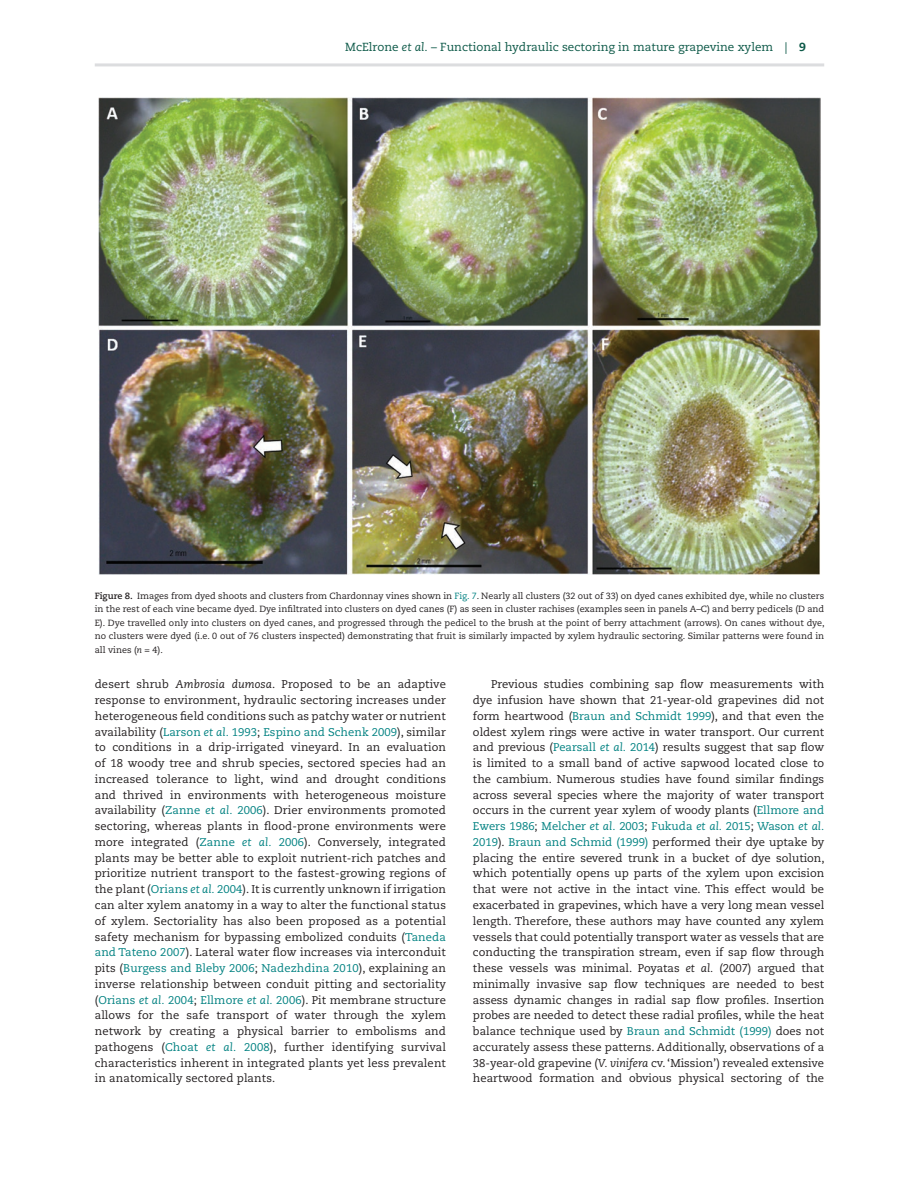
<style>
.page{position:relative;width:919px;height:1187px;background:#fff}
.page>*{position:absolute;margin:0;border:0;box-sizing:border-box;transform-origin:0 0}
.t1{font:11.7px "Caecilia LT Std";color:#0d5948}
.t2{font:11.25px/15.8px "Caecilia LT Std";color:#231f20;text-align:justify}
.t3{font:9px/13.5px "Caecilia LT Std";color:#231f20;text-align:justify}
.s1{font-style:italic}
.s2{font-weight:800}
.s3{font-weight:700}
.s4{color:#008181}
.s5{font-style:italic;color:#008181}
</style>
<div class="page">
<hr style="left:95px;top:63px;width:729px;height:3px;background:#dcdddf">
<img style="left:98px;top:98px;width:722px;height:476px">
<p class="t1" style="left:345px;top:41px;width:462px">McElrone <span class="s1">et al.</span> – Functional hydraulic sectoring in mature grapevine xylem | <span class="s2">9</span></p>
<p class="t3" style="left:95px;top:589px;width:731px"><span class="s3">Figure 8.</span> Images from dyed shoots and clusters from Chardonnay vines shown in <span class="s4">Fig. 7</span>. Nearly all clusters (32 out of 33) on dyed canes exhibited dye, while no clusters in the rest of each vine became dyed. Dye infiltrated into clusters on dyed canes (F) as seen in cluster rachises (examples seen in panels A–C) and berry pedicels (D and E). Dye travelled only into clusters on dyed canes, and progressed through the pedicel to the brush at the point of berry attachment (arrows). On canes without dye, no clusters were dyed (i.e. 0 out of 76 clusters inspected) demonstrating that fruit is similarly impacted by xylem hydraulic sectoring. Similar patterns were found in all vines (<span class="s1">n</span> = 4).</p>
<p class="t2" style="left:95px;top:676px;width:353px">desert shrub <span class="s1">Ambrosia dumosa</span>. Proposed to be an adaptive response to environment, hydraulic sectoring increases under heterogeneous field conditions such as patchy water or nutrient availability (<span class="s4">Larson</span> <span class="s5">et al.</span> <span class="s4">1993</span>; <span class="s4">Espino and Schenk 2009</span>), similar to conditions in a drip-irrigated vineyard. In an evaluation of 18 woody tree and shrub species, sectored species had an increased tolerance to light, wind and drought conditions and thrived in environments with heterogeneous moisture availability (<span class="s4">Zanne</span> <span class="s5">et al.</span> <span class="s4">2006</span>). Drier environments promoted sectoring, whereas plants in flood-prone environments were more integrated (<span class="s4">Zanne</span> <span class="s5">et al.</span> <span class="s4">2006</span>). Conversely, integrated plants may be better able to exploit nutrient-rich patches and prioritize nutrient transport to the fastest-growing regions of the plant (<span class="s4">Orians</span> <span class="s5">et al.</span> <span class="s4">2004</span>). It is currently unknown if irrigation can alter xylem anatomy in a way to alter the functional status of xylem. Sectoriality has also been proposed as a potential safety mechanism for bypassing embolized conduits (<span class="s4">Taneda and Tateno 2007</span>). Lateral water flow increases via interconduit pits (<span class="s4">Burgess and Bleby 2006</span>; <span class="s4">Nadezhdina 2010</span>), explaining an inverse relationship between conduit pitting and sectoriality (<span class="s4">Orians</span> <span class="s5">et al.</span> <span class="s4">2004</span>; <span class="s4">Ellmore</span> <span class="s5">et al.</span> <span class="s4">2006</span>). Pit membrane structure allows for the safe transport of water through the xylem network by creating a physical barrier to embolisms and pathogens (<span class="s4">Choat</span> <span class="s5">et al.</span> <span class="s4">2008</span>), further identifying survival characteristics inherent in integrated plants yet less prevalent in anatomically sectored plants.</p>
<p class="t2" style="left:473px;top:676px;width:353px;text-indent:18px">Previous studies combining sap flow measurements with dye infusion have shown that 21-year-old grapevines did not form heartwood (<span class="s4">Braun and Schmidt 1999</span>), and that even the oldest xylem rings were active in water transport. Our current and previous (<span class="s4">Pearsall</span> <span class="s5">et al.</span> <span class="s4">2014</span>) results suggest that sap flow is limited to a small band of active sapwood located close to the cambium. Numerous studies have found similar findings across several species where the majority of water transport occurs in the current year xylem of woody plants (<span class="s4">Ellmore and Ewers 1986</span>; <span class="s4">Melcher</span> <span class="s5">et al.</span> <span class="s4">2003</span>; <span class="s4">Fukuda</span> <span class="s5">et al.</span> <span class="s4">2015</span>; <span class="s4">Wason</span> <span class="s5">et al.<br></span><span class="s4">2019</span>). <span class="s4">Braun and Schmid (1999)</span> performed their dye uptake by placing the entire severed trunk in a bucket of dye solution, which potentially opens up parts of the xylem upon excision that were not active in the intact vine. This effect would be exacerbated in grapevines, which have a very long mean vessel length. Therefore, these authors may have counted any xylem vessels that could potentially transport water as vessels that are conducting the transpiration stream, even if sap flow through these vessels was minimal. Poyatas <span class="s1">et al.</span> (2007) argued that minimally invasive sap flow techniques are needed to best assess dynamic changes in radial sap flow profiles. Insertion probes are needed to detect these radial profiles, while the heat balance technique used by <span class="s4">Braun and Schmidt (1999)</span> does not accurately assess these patterns. Additionally, observations of a 38-year-old grapevine (<span class="s1">V. vinifera</span> cv. ‘Mission’) revealed extensive heartwood formation and obvious physical sectoring of the</p>
</div>
